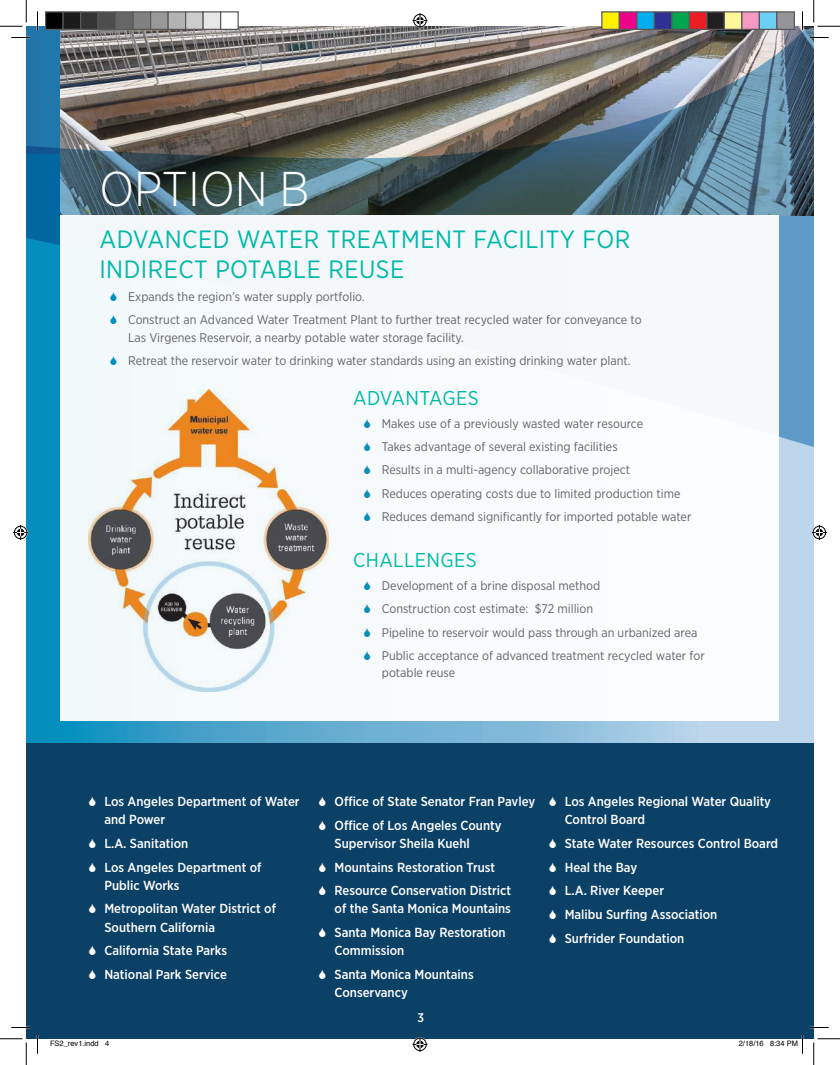
<style>
.page{position:relative;width:840px;height:1065px;background:#fff}
.page>*{position:absolute;margin:0;border:0;box-sizing:border-box;transform-origin:0 0}
.t1{font:300 48.75px "Gotham Narrow";color:#fff}
.t2{font:25px/30px "Gotham Narrow";letter-spacing:.02em;color:#00b8a9}
.t3{font:20px "Gotham Narrow";letter-spacing:.02em;color:#00b8a9}
.t4{font:500 13.12px/23.8px "Gotham Narrow";color:#fff}
.t5{font:12.5px/23.1px "Gotham Narrow";color:#636366}
.t6{font:500 12.5px "Gotham Narrow";color:#fff}
.t7{font:7.5px "Helvetica";color:#000}
</style>
<div class="page">
<svg style="left:38px;top:447px;width:776px;height:296px;background:#73b7d7"></svg>
<div style="left:26px;top:154px;width:12px;height:589px;background:#048ebd"></div>
<img style="left:26px;top:26px;width:788px;height:421px">
<div style="left:26px;top:743px;width:788px;height:296px;background:#0b4067"></div>
<div style="left:60px;top:215px;width:719px;height:506px;background:#f7fafc"></div>
<img style="left:88px;top:389px;width:240px;height:302px">
<svg style="left:188px;top:619px;width:17px;height:13px"></svg>
<svg style="left:11px;top:37px;width:19px;height:1px"></svg>
<svg style="left:810px;top:37px;width:19px;height:1px"></svg>
<svg style="left:11px;top:1027px;width:19px;height:1px"></svg>
<svg style="left:810px;top:1027px;width:19px;height:1px"></svg>
<svg style="left:37px;top:11px;width:1px;height:19px"></svg>
<svg style="left:37px;top:1035px;width:1px;height:19px"></svg>
<svg style="left:802px;top:11px;width:1px;height:19px"></svg>
<svg style="left:0;top:0;width:27px;height:27px"></svg>
<svg style="left:0;top:1039px;width:27px;height:26px"></svg>
<svg style="left:814px;top:0;width:26px;height:27px"></svg>
<svg style="left:814px;top:1039px;width:26px;height:26px"></svg>
<svg style="left:412px;top:13px;width:16px;height:15px"></svg>
<svg style="left:412px;top:1037px;width:16px;height:15px"></svg>
<svg style="left:13px;top:525px;width:15px;height:15px"></svg>
<svg style="left:812px;top:525px;width:15px;height:15px"></svg>
<div style="left:46px;top:12px;width:17px;height:17px;background:#000"></div>
<div style="left:45px;top:11px;width:19px;height:19px;border:1px solid #595959"></div>
<div style="left:63px;top:12px;width:18px;height:17px;background:#1a1a1a"></div>
<div style="left:62px;top:11px;width:19px;height:19px;border:1px solid #595959"></div>
<div style="left:81px;top:12px;width:17px;height:17px;background:#333"></div>
<div style="left:80px;top:11px;width:19px;height:19px;border:1px solid #595959"></div>
<div style="left:98px;top:12px;width:18px;height:17px;background:#4d4d4d"></div>
<div style="left:98px;top:11px;width:18px;height:19px;border:1px solid #595959"></div>
<div style="left:116px;top:12px;width:17px;height:17px;background:#666"></div>
<div style="left:115px;top:11px;width:19px;height:19px;border:1px solid #595959"></div>
<div style="left:133px;top:12px;width:18px;height:17px;background:#808080"></div>
<div style="left:132px;top:11px;width:19px;height:19px;border:1px solid #595959"></div>
<div style="left:151px;top:12px;width:17px;height:17px;background:#999"></div>
<div style="left:150px;top:11px;width:19px;height:19px;border:1px solid #595959"></div>
<div style="left:168px;top:12px;width:18px;height:17px;background:#b3b3b3"></div>
<div style="left:168px;top:11px;width:18px;height:19px;border:1px solid #595959"></div>
<div style="left:186px;top:12px;width:17px;height:17px;background:#ccc"></div>
<div style="left:185px;top:11px;width:19px;height:19px;border:1px solid #595959"></div>
<div style="left:203px;top:12px;width:18px;height:17px;background:#e6e6e6"></div>
<div style="left:202px;top:11px;width:19px;height:19px;border:1px solid #595959"></div>
<div style="left:221px;top:12px;width:17px;height:17px;background:#fff"></div>
<div style="left:220px;top:11px;width:19px;height:19px;border:1px solid #595959"></div>
<div style="left:602px;top:12px;width:17px;height:17px;background:#fff101"></div>
<div style="left:601px;top:11px;width:19px;height:19px;border:1px solid #595959"></div>
<div style="left:619px;top:12px;width:18px;height:17px;background:#ed028c"></div>
<div style="left:619px;top:11px;width:19px;height:19px;border:1px solid #595959"></div>
<div style="left:637px;top:12px;width:17px;height:17px;background:#00aeef"></div>
<div style="left:636px;top:11px;width:19px;height:19px;border:1px solid #595959"></div>
<div style="left:654px;top:12px;width:18px;height:17px;background:#2e3092"></div>
<div style="left:654px;top:11px;width:18px;height:19px;border:1px solid #595959"></div>
<div style="left:672px;top:12px;width:17px;height:17px;background:#00a54f"></div>
<div style="left:671px;top:11px;width:19px;height:19px;border:1px solid #595959"></div>
<div style="left:689px;top:12px;width:18px;height:17px;background:#ee1d23"></div>
<div style="left:689px;top:11px;width:19px;height:19px;border:1px solid #595959"></div>
<div style="left:707px;top:12px;width:17px;height:17px;background:#231f20"></div>
<div style="left:706px;top:11px;width:19px;height:19px;border:1px solid #595959"></div>
<div style="left:724px;top:12px;width:18px;height:17px;background:#fff79a"></div>
<div style="left:724px;top:11px;width:18px;height:19px;border:1px solid #595959"></div>
<div style="left:742px;top:12px;width:17px;height:17px;background:#f499c2"></div>
<div style="left:741px;top:11px;width:19px;height:19px;border:1px solid #595959"></div>
<div style="left:759px;top:12px;width:18px;height:17px;background:#6bcff6"></div>
<div style="left:759px;top:11px;width:19px;height:19px;border:1px solid #595959"></div>
<div style="left:777px;top:12px;width:17px;height:17px;background:#939598"></div>
<div style="left:776px;top:11px;width:19px;height:19px;border:1px solid #595959"></div>
<svg style="left:801px;top:1035px;width:2px;height:19px"></svg>
<h1 class="t1" style="left:99px;top:159px;width:212px">OPTION B</h1>
<h2 class="t2" style="left:99px;top:224px;width:533px">ADVANCED WATER TREATMENT FACILITY FOR<br>INDIRECT POTABLE REUSE</h2>
<p class="t5" style="left:128px;top:285px;width:515px">Expands the region’s water supply portfolio.<br>Construct an Advanced Water Treatment Plant to further treat recycled water for conveyance to</p>
<p class="t5" style="left:128px;top:325px;width:504px">Las Virgenes Reservoir, a nearby potable water storage facility.<br>Retreat the reservoir water to drinking water standards using an existing drinking water plant.</p>
<h3 class="t3" style="left:353px;top:386px;width:127px">ADVANTAGES</h3>
<p class="t5" style="left:382px;top:412px;width:311px">Makes use of a previously wasted water resource<br>Takes advantage of several existing facilities<br>Results in a multi-agency collaborative project<br>Reduces operating costs due to limited production time Reduces demand significantly for imported potable water</p>
<h3 class="t3" style="left:353px;top:548px;width:125px">CHALLENGES</h3>
<p class="t5" style="left:382px;top:574px;width:324px">Development of a brine disposal method<br>Construction cost estimate: $72 million<br>Pipeline to reservoir would pass through an urbanized area Public acceptance of advanced treatment recycled water for</p>
<p class="t5" style="left:382px;top:661px;width:75px">potable reuse</p>
<p class="t4" style="left:104px;top:792px;width:197px;line-height:18.1px">Los Angeles Department of Water and Power</p>
<p class="t4" style="left:104px;top:831px;width:159px">L.A. Sanitation<br>Los Angeles Department of</p>
<p class="t4" style="left:104px;top:873px;width:173px">Public Works<br>Metropolitan Water District of</p>
<p class="t4" style="left:104px;top:915px;width:124px">Southern California<br>California State Parks<br>National Park Service</p>
<p class="t4" style="left:335px;top:789px;width:202px">Office of State Senator Fran Pavley<br>Office of Los Angeles County</p>
<p class="t4" style="left:335px;top:831px;width:178px">Supervisor Sheila Kuehl<br>Mountains Restoration Trust<br>Resource Conservation District</p>
<p class="t4" style="left:335px;top:897px;width:178px">of the Santa Monica Mountains<br>Santa Monica Bay Restoration</p>
<p class="t4" style="left:335px;top:939px;width:141px">Commission<br>Santa Monica Mountains</p>
<p class="t4" style="left:335px;top:981px;width:75px">Conservancy</p>
<p class="t6" style="left:418px;top:1010px;width:8px">3</p>
<p class="t4" style="left:565px;top:792px;width:208px;line-height:18.1px">Los Angeles Regional Water Quality<br>Control Board</p>
<p class="t4" style="left:565px;top:831px;width:215px">State Water Resources Control Board<br>Heal the Bay<br>L.A. River Keeper<br>Malibu Surfing Association<br>Surfrider Foundation</p>
<p class="t7" style="left:50px;top:1038px;width:61px">FS2_rev1.indd 4</p>
<p class="t7" style="left:739px;top:1038px;width:61px">2/18/16 8:34 PM</p>
</div>
